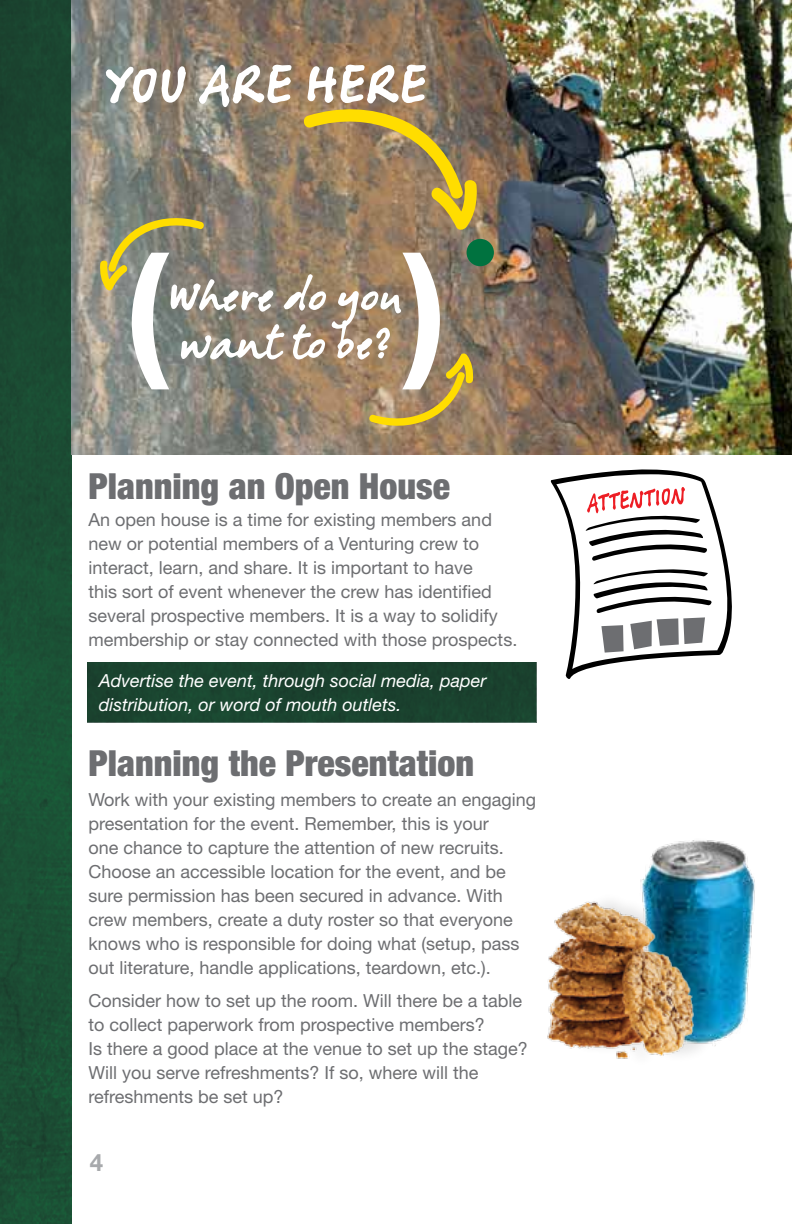
<style>
.page{position:relative;width:792px;height:1224px;background:#fff}
.page>*{position:absolute;margin:0;border:0;box-sizing:border-box;transform-origin:0 0}
.t1{font:900 condensed 36px "Helvetica Neue";color:#6d6e71}
.t2{font:700 24px "Helvetica Neue";color:#a7a9ac}
.t3{font:18px/24px "Helvetica Neue";color:#6d6e71}
.t4{font:italic 18px/24px "Helvetica Neue";color:#fff}
</style>
<div class="page">
<img style="left:0;top:0;width:72px;height:1224px">
<img style="left:71px;top:0;width:721px;height:454px">
<div style="left:467px;top:239px;width:27px;height:27px;background:#00723f;border-radius:50%"></div>
<svg style="left:551px;top:469px;width:181px;height:210px"></svg>
<img style="left:640px;top:840px;width:115px;height:199px">
<div style="left:557px;top:891px;width:166px;height:176px;background:#000;opacity:.1"></div>
<img style="left:547px;top:900px;width:149px;height:162px">
<svg style="left:100px;top:65px;width:378px;height:363px;background:#9f9279"></svg>
<div style="left:88px;top:662px;width:448px;height:60px;background:#1a432e"></div>
<h1 class="t1" style="left:89px;top:464px;width:363px">Planning an Open House</h1>
<p class="t3" style="left:89px;top:507px;width:430px">An open house is a time for existing members and new or potential members of a Venturing crew to interact, learn, and share. It is important to have<br>this sort of event whenever the crew has identified several prospective members. It is a way to solidify membership or stay connected with those prospects.</p>
<p class="t4" style="left:99px;top:668px;width:389px">Advertise the event, through social media, paper distribution, or word of mouth outlets.</p>
<h1 class="t1" style="left:89px;top:741px;width:387px">Planning the Presentation</h1>
<p class="t3" style="left:89px;top:787px;width:449px">Work with your existing members to create an engaging presentation for the event. Remember, this is your<br>one chance to capture the attention of new recruits.<br>Choose an accessible location for the event, and be sure permission has been secured in advance. With crew members, create a duty roster so that everyone knows who is responsible for doing what (setup, pass out literature, handle applications, teardown, etc.).</p>
<p class="t3" style="left:89px;top:988px;width:441px">Consider how to set up the room. Will there be a table to collect paperwork from prospective members?<br>Is there a good place at the venue to set up the stage?<br>Will you serve refreshments? If so, where will the refreshments be set up?</p>
<h2 class="t2" style="left:90px;top:1147px;width:15px">4</h2>
</div>
